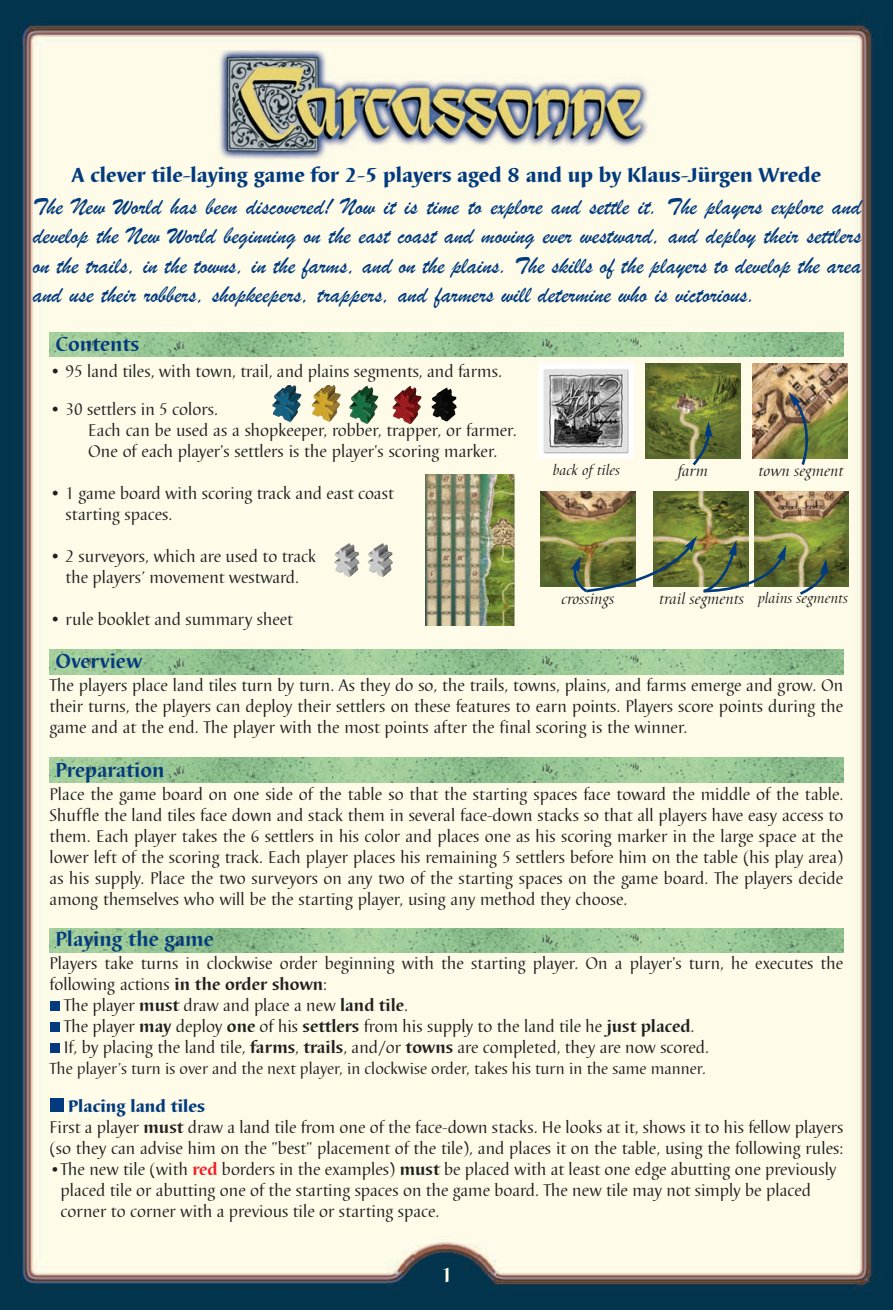
<style>
.page{position:relative;width:893px;height:1310px;background:#fff}
.page>*{position:absolute;margin:0;border:0;box-sizing:border-box;transform-origin:0 0}
.t1{font:24.5px/29.4px "Brush Script";color:#023a7e;text-align:justify}
.t2{font:800 21px "Barbedor T";color:#023a7e}
.t3{font:700 21px "Barbedor T";color:#023a7e}
.t4{font:700 21px "Barbedor T";color:#fffde9}
.t5{font:17.5px/21px "Barbedor T";color:#231f20}
.t6{font:16.62px "Barbedor T";color:#231f20}
.t7{font:italic 15.75px "Barbedor T";color:#231f20}
.t8{font:italic 14.88px "Barbedor T";color:#231f20}
.s1{font-weight:700}
.s2{font-weight:800;color:#023a7e}
.s3{font-size:16.62px}
.s4{font-weight:700;color:#ee1d23}
.s5{font-size:15.75px}
</style>
<div class="page">
<img style="left:0;top:0;width:893px;height:1310px">
<img style="left:50px;top:650px;width:793px;height:24px">
<img style="left:50px;top:757px;width:793px;height:25px">
<img style="left:50px;top:928px;width:793px;height:25px">
<img style="left:50px;top:332px;width:793px;height:25px">
<img style="left:213px;top:50px;width:357px;height:114px">
<div style="left:50px;top:1098px;width:13px;height:14px;background:#023a7e"></div>
<div style="left:50px;top:1042px;width:10px;height:10px;background:#023a7e"></div>
<div style="left:50px;top:1021px;width:10px;height:10px;background:#023a7e"></div>
<div style="left:50px;top:1000px;width:10px;height:10px;background:#023a7e"></div>
<img style="left:425px;top:475px;width:90px;height:151px">
<img style="left:272px;top:386px;width:29px;height:36px">
<img style="left:312px;top:386px;width:29px;height:36px">
<img style="left:349px;top:386px;width:29px;height:38px">
<img style="left:393px;top:386px;width:29px;height:38px">
<img style="left:431px;top:387px;width:26px;height:34px">
<img style="left:828px;top:364px;width:19px;height:94px">
<img style="left:541px;top:491px;width:29px;height:95px">
<img style="left:828px;top:491px;width:21px;height:95px">
<img style="left:539px;top:364px;width:31px;height:94px">
<svg style="left:570px;top:0;width:258px;height:596px;background:#c4c7ac"></svg>
<img style="left:368px;top:543px;width:25px;height:34px">
<img style="left:334px;top:543px;width:25px;height:34px">
<p class="t2" style="left:72px;top:162px;width:751px">A clever tile-laying game for 2-5 players aged 8 and up by Klaus-Jürgen Wrede</p>
<p class="t1" style="left:33px;top:191px;width:830px">The New World has been discovered! Now it is time to explore and settle it. The players explore and develop the New World beginning on the east coast and moving ever westward, and deploy their settlers on the trails, in the towns, in the farms, and on the plains. The skills of the players to develop the area and use their robbers, shopkeepers, trappers, and farmers will determine who is victorious.</p>
<p class="t3" style="left:55px;top:331px;width:85px">Contents</p>
<p class="t5" style="left:50px;top:360px;width:454px">• 95 land tiles, with town, trail, and plains segments, and farms.</p>
<p class="t5" style="left:88px;top:399px;width:430px;text-indent:-38px">• 30 settlers in 5 colors.<br>Each can be used as a shopkeeper, robber, trapper, or farmer.<br>One of each player's settlers is the player's scoring marker.</p>
<p class="t5" style="left:66px;top:483px;width:330px;text-indent:-16px">• 1 game board with scoring track and east coast starting spaces.</p>
<p class="t5" style="left:50px;top:546px;width:268px;text-align:center">• 2 surveyors, which are used to track the players’ movement westward.</p>
<p class="t5" style="left:50px;top:609px;width:245px">• rule booklet and summary sheet</p>
<p class="t3" style="left:55px;top:648px;width:88px">Overview</p>
<p class="t5" style="left:50px;top:674px;width:795px;text-align:justify">The players place land tiles turn by turn. As they do so, the trails, towns, plains, and farms emerge and grow. On their turns, the players can deploy their settlers on these features to earn points. Players score points during the game and at the end. The player with the most points after the final scoring is the winner.</p>
<p class="t3" style="left:55px;top:757px;width:111px">Preparation</p>
<p class="t5" style="left:50px;top:783px;width:795px;text-align:justify">Place the game board on one side of the table so that the starting spaces face toward the middle of the table.<br>Shuffle the land tiles face down and stack them in several face-down stacks so that all players have easy access to them. Each player takes the 6 settlers in his color and places one as his scoring marker in the large space at the lower left of the scoring track. Each player places his remaining 5 settlers before him on the table (his play area) as his supply. Place the two surveyors on any two of the starting spaces on the game board. The players decide among themselves who will be the starting player, using any method they choose.</p>
<p class="t3" style="left:55px;top:926px;width:160px">Playing the game</p>
<p class="t5" style="left:50px;top:952px;width:795px">Players take turns in clockwise order beginning with the starting player. On a player's turn, he executes the</p>
<p class="t5" style="left:50px;top:973px;width:279px">following actions <span class="s1">in the order shown</span>:</p>
<p class="t5" style="left:64px;top:994px;width:346px">The player <span class="s1">must</span> draw and place a new <span class="s1">land tile</span>.</p>
<p class="t5" style="left:64px;top:1015px;width:632px">The player <span class="s1">may</span> deploy <span class="s1">one</span> of his <span class="s1">settlers</span> from his supply to the land tile he <span class="s1">just placed</span>.</p>
<p class="t5" style="left:64px;top:1036px;width:647px">If, by placing the land tile, <span class="s1">farms</span>, <span class="s1">trails</span>, and/or <span class="s1">towns</span> are completed, they are now scored.</p>
<p class="t6" style="left:50px;top:1058px;width:658px">The player’s turn is over and the next player, in clockwise order, takes his turn in the same manner.</p>
<p class="t5" style="left:50px;top:1095px;width:795px;text-indent:19px"><span class="s2">Placing land tiles<br></span>First a player <span class="s1">must</span> draw a land tile from one of the face-down stacks. He looks at it, shows it to his fellow players (so they can advise him on the "best" placement of the tile), and places it on the table, using the following rules:</p>
<p class="t5" style="left:61px;top:1158px;width:777px;text-indent:-11px"><span class="s3">•</span>The new tile (with <span class="s4">red</span> borders in the examples) <span class="s1">must</span> be placed with at least one edge abutting one previously placed tile or abutting one of the starting spaces on the game board. The new tile may not simply be placed corner to corner with a previous tile or starting space.</p>
<p class="t8" style="left:553px;top:461px;width:69px">back of tiles</p>
<p class="t7" style="left:678px;top:461px;width:32px">farm</p>
<p class="t7" style="left:758px;top:461px;width:86px">town segment</p>
<p class="t7" style="left:562px;top:589px;width:54px">crossings</p>
<p class="t8" style="left:659px;top:589px;width:190px"><span class="s5">trail segments</span> plains segments</p>
<p class="t4" style="left:441px;top:1262px;width:13px">1</p>
</div>
